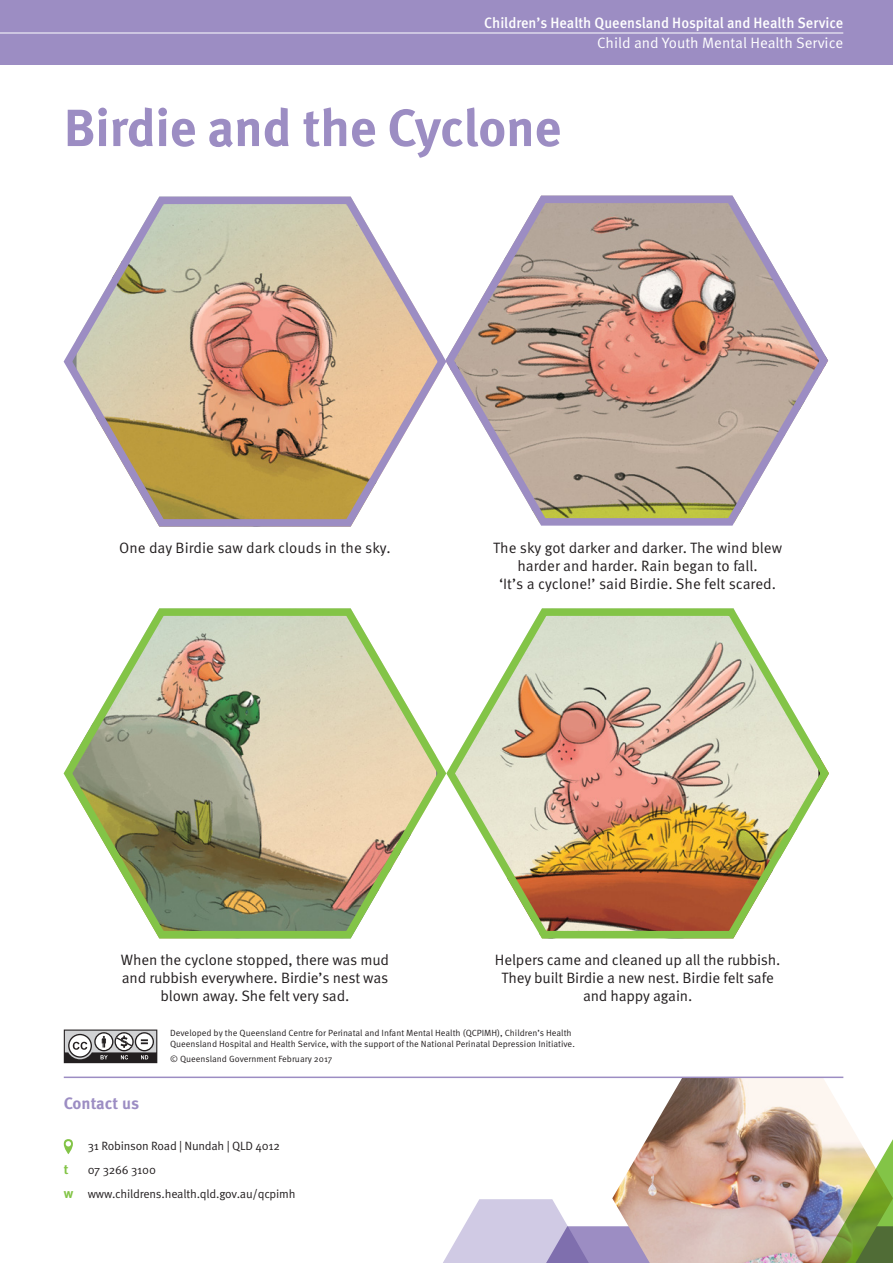
<style>
.page{position:relative;width:893px;height:1263px;background:#fff}
.page>*{position:absolute;margin:0;border:0;box-sizing:border-box;transform-origin:0 0}
.t1{font:700 52.2px "Meta OT";letter-spacing:-.01em;color:#9c8dc3}
.FS_Sub_Heading_Green{font:700 16.5px "Meta OT";color:#9c8dc3}
.FS_Sub_Heading_Green-2{font:15px/18px "Meta OT Norm";letter-spacing:-.01em;color:#231f20;text-align:center}
.CHQ_Header_Bar_Text{font:500 15px "Meta OT";color:#fff;scale:.95 1}
.Header_Bar_-_QCPIMH{font:15px "Meta OT Norm";color:#fff}
.Contact_details{font:700 13.5px "Meta OT";color:#83c447}
.Contact_details-2{font:12px/24px "Meta OT Norm";letter-spacing:-.015em;color:#231f20}
.Caption_-_QPCIMH{font:9px/10.5px "Meta OT Norm";color:#231f20}
.s1{font-family:"Meta OT";font-weight:700;font-size:13.5px;color:#83c447}
</style>
<div class="page">
<svg style="left:64px;top:1139px;width:9px;height:15px"></svg>
<img style="left:677px;top:1077px;width:167px;height:10px">
<img style="left:443px;top:1087px;width:450px;height:176px">
<hr style="left:64px;top:1076px;width:779px;height:2px;background:#9c8dc3">
<svg style="left:63px;top:608px;width:379px;height:331px"></svg>
<img style="left:442px;top:608px;width:387px;height:331px">
<svg style="left:451px;top:195px;width:377px;height:331px"></svg>
<svg style="left:63px;top:196px;width:388px;height:331px"></svg>
<svg style="left:64px;top:1029px;width:93px;height:34px"></svg>
<div style="left:0;top:0;width:893px;height:64px;background:#9c8dc3"></div>
<hr style="left:0;top:33px;width:843px;height:1px;background:#fff">
<p class="CHQ_Header_Bar_Text" style="left:484px;top:13px;width:379px">Children’s Health Queensland Hospital and Health Service</p>
<p class="Header_Bar_-_QCPIMH" style="left:597px;top:34px;width:247px">Child and Youth Mental Health Service</p>
<p class="t1" style="left:64px;top:97px;width:499px">Birdie and the Cyclone</p>
<p class="FS_Sub_Heading_Green-2" style="left:119px;top:539px;width:273px">One day Birdie saw dark clouds in the sky.</p>
<p class="FS_Sub_Heading_Green-2" style="left:493px;top:539px;width:290px">The sky got darker and darker. The wind blew harder and harder. Rain began to fall.<br>‘It’s a cyclone!’ said Birdie. She felt scared.</p>
<p class="FS_Sub_Heading_Green-2" style="left:121px;top:951px;width:270px">When the cyclone stopped, there was mud and rubbish everywhere. Birdie’s nest was blown away. She felt very sad.</p>
<p class="FS_Sub_Heading_Green-2" style="left:495px;top:951px;width:287px">Helpers came and cleaned up all the rubbish.<br>They built Birdie a new nest. Birdie felt safe and happy again.</p>
<p class="Caption_-_QPCIMH" style="left:170px;top:1028px;width:406px">Developed by the Queensland Centre for Perinatal and Infant Mental Health (QCPIMH), Children’s Health<br>Queensland Hospital and Health Service, with the support of the National Perinatal Depression Initiative.</p>
<p class="Caption_-_QPCIMH" style="left:170px;top:1053px;width:164px">© Queensland Government February 2017</p>
<p class="FS_Sub_Heading_Green" style="left:64px;top:1094px;width:77px">Contact us</p>
<p class="Contact_details-2" style="left:88px;top:1134px;width:194px">31 Robinson Road | Nundah | QLD 4012</p>
<p class="Contact_details" style="left:64px;top:1161px;width:6px">t</p>
<p class="Contact_details-2" style="left:64px;top:1158px;width:233px;text-indent:24px">07 3266 3100<br><span class="s1">w</span> www.childrens.health.qld.gov.au/qcpimh</p>
</div>
